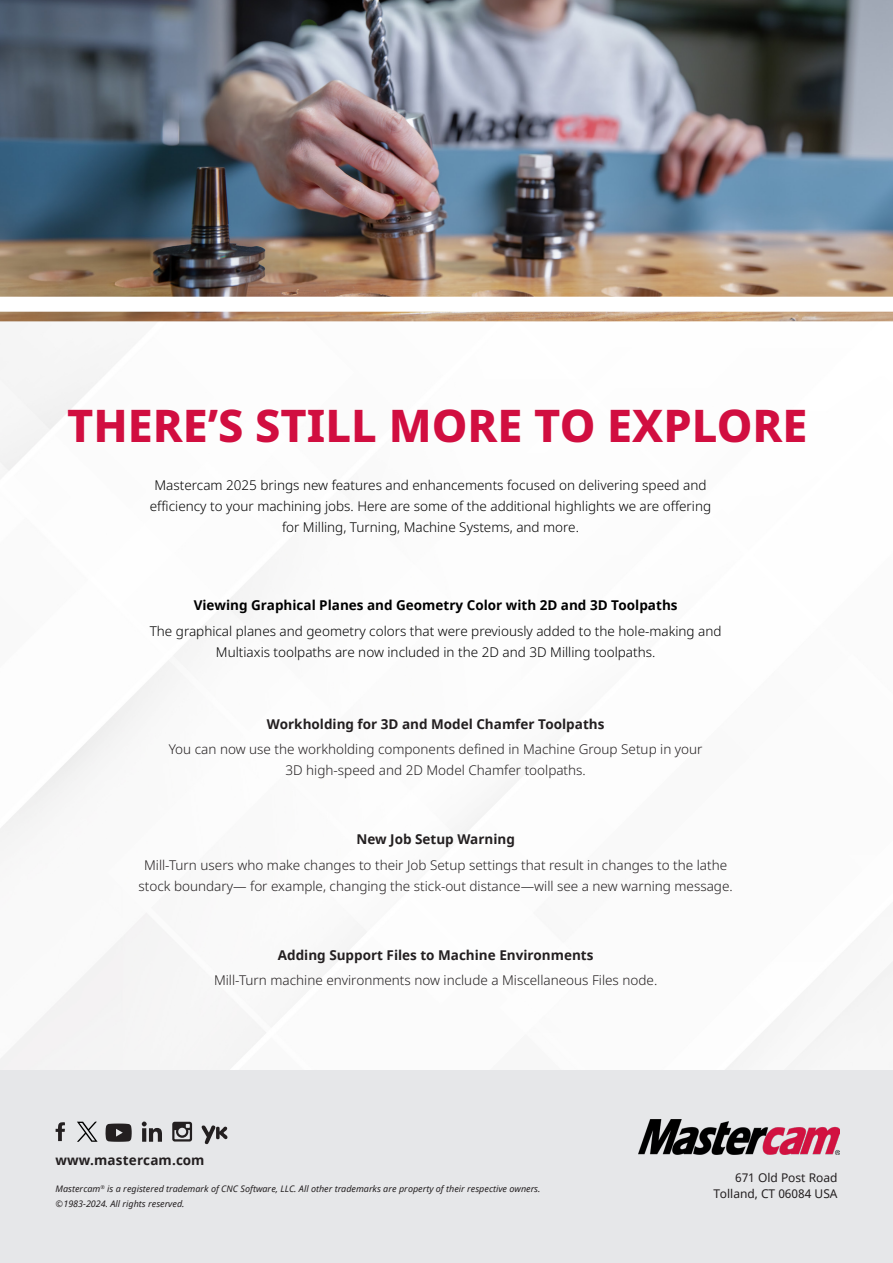
<style>
.page{position:relative;width:893px;height:1263px;background:#fff}
.page>*{position:absolute;margin:0;border:0;box-sizing:border-box;transform-origin:0 0}
.bullets{font:800 45px "Noto Sans";color:#d10e40}
.bullets-2{font:300 13.5px/21px "Noto Sans";color:#000;text-align:center}
.bullets-3{font:300 13.5px/21px "Noto Sans";color:#231f20;text-align:center}
.bullets-4{font:700 13.5px "Noto Sans";color:#231f20}
.bullets-5{font:700 13.5px "Noto Sans";color:#000}
.bullets-6{font:12px "Noto Sans";color:#231f20}
.t1{font:italic 9px/15px "Noto Sans";color:#231f20}
</style>
<div class="page">
<img style="left:0;top:0;width:893px;height:1071px">
<div style="left:0;top:297px;width:893px;height:15px;background:#fff"></div>
<div style="left:0;top:1071px;width:893px;height:192px;background:#e6e7e9"></div>
<img style="left:638px;top:1119px;width:202px;height:35px">
<svg style="left:201px;top:1125px;width:27px;height:19px"></svg>
<svg style="left:142px;top:1121px;width:20px;height:21px"></svg>
<svg style="left:172px;top:1122px;width:20px;height:19px"></svg>
<svg style="left:105px;top:1123px;width:27px;height:19px"></svg>
<svg style="left:56px;top:1122px;width:9px;height:19px"></svg>
<svg style="left:77px;top:1122px;width:21px;height:20px"></svg>
<p class="bullets" style="left:67px;top:400px;width:742px">THERE’S STILL MORE TO EXPLORE</p>
<p class="bullets-2" style="left:150px;top:475px;width:563px">Mastercam 2025 brings new features and enhancements focused on delivering speed and efficiency to your machining jobs. Here are some of the additional highlights we are offering for Milling, Turning, Machine Systems, and more.</p>
<p class="bullets-5" style="left:194px;top:596px;width:485px">Viewing Graphical Planes and Geometry Color with 2D and 3D Toolpaths</p>
<p class="bullets-2" style="left:150px;top:620px;width:573px">The graphical planes and geometry colors that were previously added to the hole-making and<br>Multiaxis toolpaths are now included in the 2D and 3D Milling toolpaths.</p>
<p class="bullets-4" style="left:267px;top:714px;width:339px">Workholding for 3D and Model Chamfer Toolpaths</p>
<p class="bullets-3" style="left:169px;top:739px;width:535px">You can now use the workholding components defined in Machine Group Setup in your</p>
<p class="bullets-3" style="left:285px;top:760px;width:302px">3D high-speed and 2D Model Chamfer toolpaths.</p>
<p class="bullets-4" style="left:356px;top:830px;width:160px">New Job Setup Warning</p>
<p class="bullets-3" style="left:139px;top:854px;width:596px">Mill-Turn users who make changes to their Job Setup settings that result in changes to the lathe stock boundary— for example, changing the stick-out distance—will see a new warning message.</p>
<p class="bullets-4" style="left:278px;top:945px;width:317px">Adding Support Files to Machine Environments</p>
<p class="bullets-3" style="left:214px;top:970px;width:445px">Mill-Turn machine environments now include a Miscellaneous Files node.</p>
<p class="bullets-4" style="left:56px;top:1150px;width:150px">www.mastercam.com</p>
<p class="t1" style="left:56px;top:1180px;width:486px">Mastercam<sup>®</sup> is a registered trademark of CNC Software, LLC. All other trademarks are property of their respective owners. ©1983-2024. All rights reserved.</p>
<p class="bullets-6" style="left:735px;top:1169px;width:104px">671 Old Post Road</p>
<p class="bullets-6" style="left:714px;top:1186px;width:125px">Tolland, CT 06084 USA</p>
</div>
